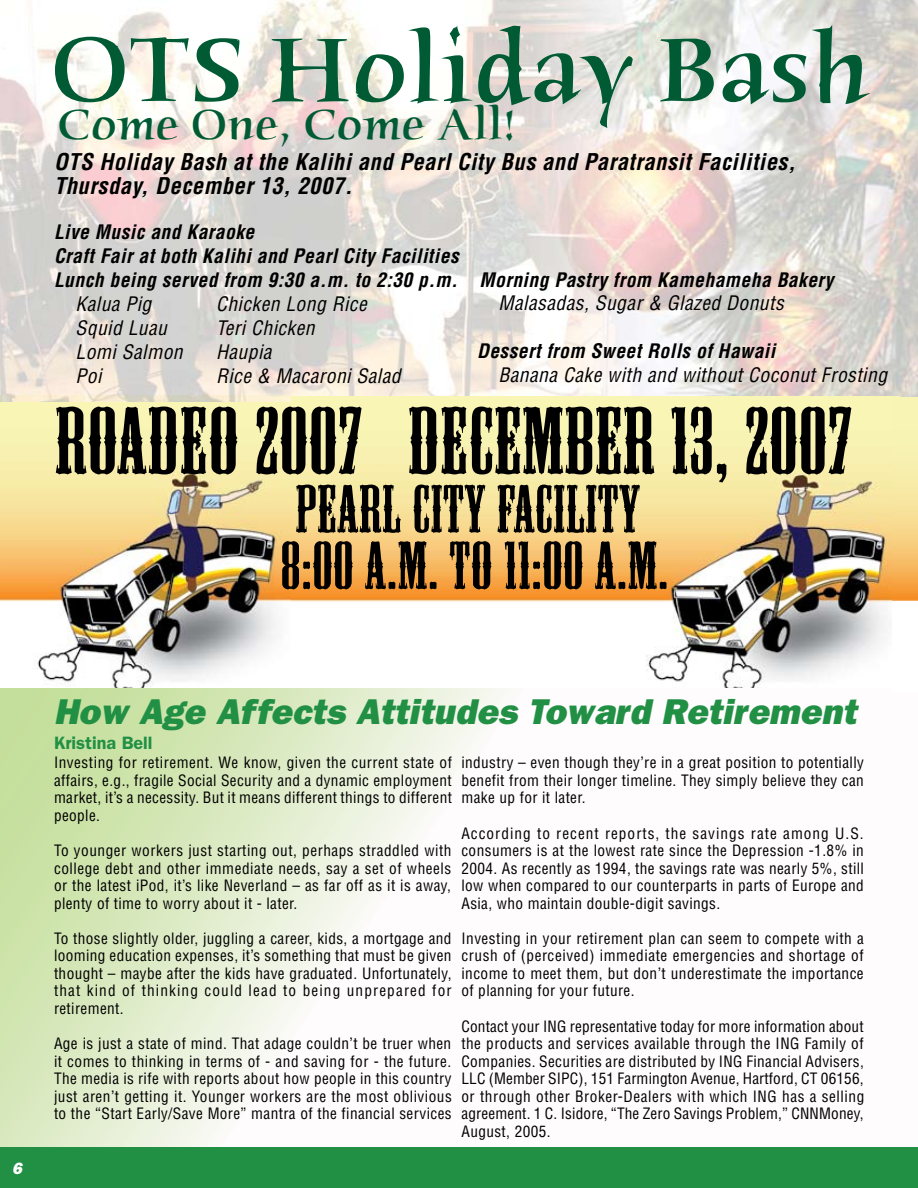
<style>
.page{position:relative;width:918px;height:1188px;background:#fff}
.page>*{position:absolute;margin:0;border:0;box-sizing:border-box;transform-origin:0 0}
.t1{font:97.5px "Humana Serif Md ITCTT Medium";letter-spacing:.02em;color:#005b34}
.t2{font:88.5px "Mesquite Std";letter-spacing:.015em;color:#000;scale:1.2 1}
.t3{font:63px "Mesquite Std";letter-spacing:.015em;color:#000;scale:1.2 1}
.t4{font:45px "Humana Serif Md ITCTT Medium";letter-spacing:.02em;color:#005b34}
.t5{font:italic 800 36px "Franklin Gothic";color:#219045}
.t6{font:italic 700 condensed 22.5px/24px "Helvetica";letter-spacing:.025em;color:#000}
.t7{font:italic 700 condensed 19.5px/24px "Helvetica";letter-spacing:.025em;color:#000}
.t8{font:italic condensed 19.5px "Helvetica";letter-spacing:.025em;color:#000}
.t9{font:600 18px "Franklin Gothic";color:#219045}
.t10{font:italic 800 16.5px "Franklin Gothic";color:#fff}
.t11{font:condensed 15.3px/17.5px "Helvetica";letter-spacing:.025em;color:#000;text-align:justify}
</style>
<div class="page">
<img style="left:0;top:401px;width:291px;height:287px">
<img style="left:0;top:0;width:918px;height:401px">
<img style="left:291px;top:397px;width:609px;height:291px">
<svg style="left:0;top:688px;width:918px;height:460px"></svg>
<img style="left:892px;top:398px;width:26px;height:293px">
<div style="left:0;top:1148px;width:918px;height:40px;background:#219045"></div>
<h1 class="t1" style="left:51px;top:11px;width:820px">OTS Holiday Bash</h1>
<h3 class="t6" style="left:54px;top:150px;width:743px">OTS Holiday Bash at the Kalihi and Pearl City Bus and Paratransit Facilities,<br>Thursday, December 13, 2007.</h3>
<p class="t7" style="left:54px;top:220px;width:781px">Live Music and Karaoke<br>Craft Fair at both Kalihi and Pearl City Facilities<br>Lunch being served from 9:30 a.m. to 2:30 p.m. Morning Pastry from Kamehameha Bakery</p>
<p class="t8" style="left:75px;top:292px;width:77px">Kalua Pig</p>
<p class="t8" style="left:216px;top:292px;width:152px">Chicken Long Rice</p>
<p class="t8" style="left:75px;top:316px;width:93px">Squid Luau</p>
<p class="t8" style="left:216px;top:316px;width:100px">Teri Chicken</p>
<p class="t8" style="left:75px;top:340px;width:109px">Lomi Salmon</p>
<p class="t8" style="left:216px;top:340px;width:57px">Haupia</p>
<p class="t8" style="left:75px;top:364px;width:27px">Poi</p>
<p class="t8" style="left:216px;top:364px;width:186px">Rice &amp; Macaroni Salad</p>
<h3 class="t4" style="left:58px;top:97px;width:460px">Come One, Come All!</h3>
<p class="t8" style="left:498px;top:291px;width:287px">Malasadas, Sugar &amp; Glazed Donuts</p>
<p class="t7" style="left:477px;top:339px;width:300px">Dessert from Sweet Rolls of Hawaii</p>
<p class="t8" style="left:498px;top:363px;width:390px">Banana Cake with and without Coconut Frosting</p>
<h2 class="t2" style="left:56px;top:393px;width:665px">ROADEO 2007 DECEMBER 13, 2007</h2>
<h3 class="t3" style="left:296px;top:475px;width:288px">PEARL CITY FACILITY</h3>
<h3 class="t3" style="left:281px;top:532px;width:324px">8:00 A.M. TO 11:00 A.M.</h3>
<p class="t10" style="left:12px;top:1159px;width:11px">6</p>
<h3 class="t5" style="left:54px;top:690px;width:804px">How Age Affects Attitudes Toward Retirement</h3>
<p class="t9" style="left:54px;top:732px;width:100px">Kristina Bell</p>
<p class="t11" style="left:461px;top:754px;width:404px">industry – even though they’re in a great position to potentially benefit from their longer timeline. They simply believe they can make up for it later.</p>
<p class="t11" style="left:461px;top:824px;width:404px">According to recent reports, the savings rate among U.S. consumers is at the lowest rate since the Depression -1.8% in 2004. As recently as 1994, the savings rate was nearly 5%, still low when compared to our counterparts in parts of Europe and Asia, who maintain double-digit savings.</p>
<p class="t11" style="left:461px;top:929px;width:404px">Investing in your retirement plan can seem to compete with a crush of (perceived) immediate emergencies and shortage of income to meet them, but don’t underestimate the importance of planning for your future.</p>
<p class="t11" style="left:461px;top:1017px;width:404px">Contact your ING representative today for more information about the products and services available through the ING Family of Companies. Securities are distributed by ING Financial Advisers, LLC (Member SIPC), 151 Farmington Avenue, Hartford, CT 06156, or through other Broker-Dealers with which ING has a selling agreement. 1 C. Isidore, “The Zero Savings Problem,” CNNMoney, August, 2005.</p>
<p class="t11" style="left:54px;top:754px;width:399px">Investing for retirement. We know, given the current state of affairs, e.g., fragile Social Security and a dynamic employment market, it’s a necessity. But it means different things to different people.</p>
<p class="t11" style="left:54px;top:841px;width:399px">To younger workers just starting out, perhaps straddled with college debt and other immediate needs, say a set of wheels or the latest iPod, it’s like Neverland – as far off as it is away, plenty of time to worry about it - later.</p>
<p class="t11" style="left:54px;top:929px;width:399px">To those slightly older, juggling a career, kids, a mortgage and looming education expenses, it’s something that must be given thought – maybe after the kids have graduated. Unfortunately, that kind of thinking could lead to being unprepared for retirement.</p>
<p class="t11" style="left:54px;top:1034px;width:399px">Age is just a state of mind. That adage couldn’t be truer when it comes to thinking in terms of - and saving for - the future.<br>The media is rife with reports about how people in this country just aren’t getting it. Younger workers are the most oblivious to the “Start Early/Save More” mantra of the financial services</p>
</div>
